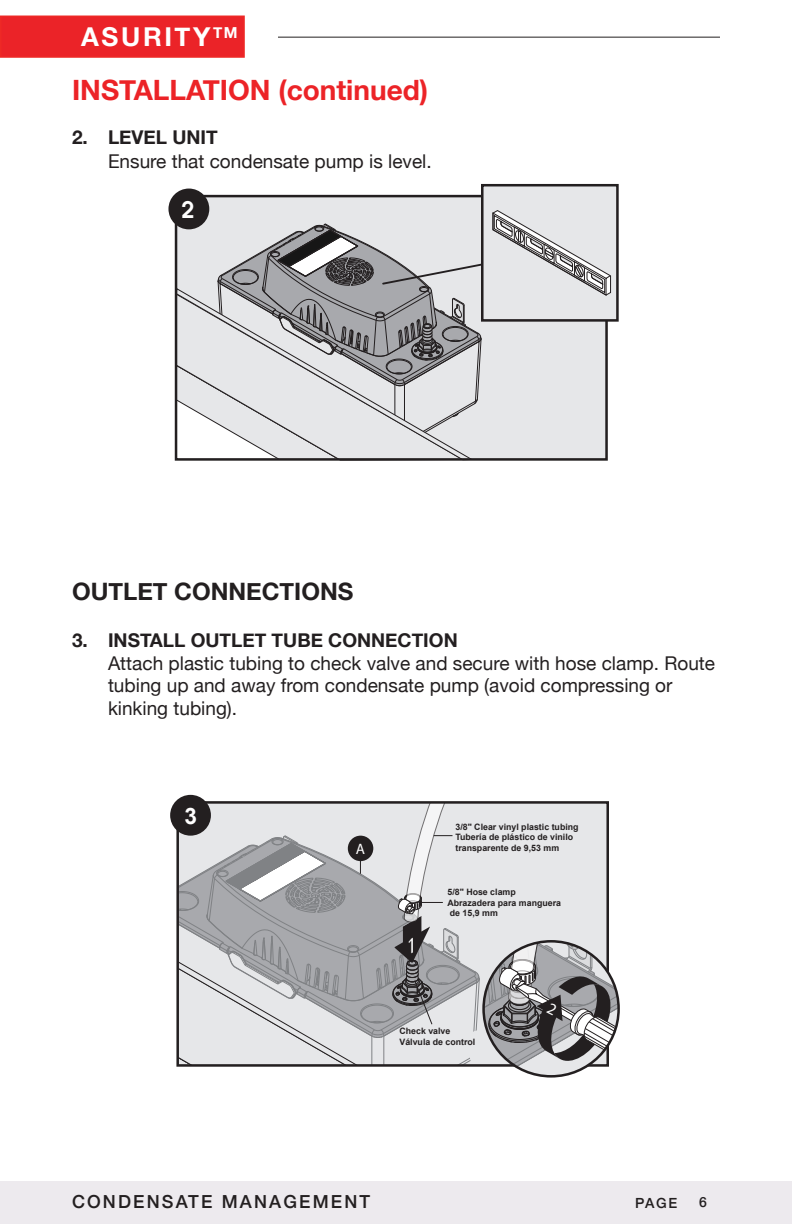
<style>
.page{position:relative;width:792px;height:1224px;background:#fff}
.page>*{position:absolute;margin:0;border:0;box-sizing:border-box;transform-origin:0 0}
.t1{font:700 28px "Helvetica Neue";color:#ec2327}
.t2{font:700 26px "Helvetica Neue";letter-spacing:.1em;color:#fff}
.t3{font:700 24px "Helvetica Neue";color:#231f20}
.t4{font:700 22.6px "Arial";color:#fff}
.t5{font:600 22.6px "ITC Avant Garde Std";color:#fff}
.t6{font:19px/22.8px "Helvetica Neue";color:#231f20}
.t7{font:700 19px "Helvetica Neue";color:#231f20}
.t8{font:500 18px "Helvetica Neue";letter-spacing:.12em;color:#231f20}
.t9{font:600 15.2px "Avant Garde";color:#fff}
.t10{font:500 14px "Helvetica Neue";color:#231f20}
.t11{font:700 8.8px/10.6px "Arial";color:#231f20}
.s1{font-weight:700}
</style>
<div class="page">
<div style="left:0;top:16px;width:245px;height:42px;background:#eb2328;border:2px solid #ee2926"></div>
<div style="left:0;top:1182px;width:792px;height:42px;background:#edeaee"></div>
<hr style="left:278px;top:37px;width:442px;height:1px;background:#231f20">
<div style="left:170px;top:795px;width:41px;height:41px;background:#231f20;border-radius:50%"></div>
<div style="left:344px;top:199px;width:137px;height:11px;background:#e6e7e9"></div>
<div style="left:168px;top:189px;width:41px;height:40px;background:#231f20;border-radius:50%"></div>
<div style="left:482px;top:185px;width:135px;height:135px;background:#e6e7e9"></div>
<div style="left:481px;top:184px;width:138px;height:138px;border:3px solid #231f20"></div>
<svg style="left:176px;top:210px;width:435px;height:249px;background:#c9c9cb"></svg>
<svg style="left:178px;top:802px;width:441px;height:274px;background:#c0c1c3"></svg>
<h2 class="t2" style="left:81px;top:17px;width:158px">ASURITY<sup>TM</sup></h2>
<p class="t1" style="left:72px;top:68px;width:358px">INSTALLATION (continued)</p>
<p class="t6" style="left:108px;top:126px;width:325px;line-height:24px;text-indent:-36px"><span class="s1">2. LEVEL UNIT<br></span>Ensure that condensate pump is level.</p>
<p class="t5" style="left:182px;top:194px;width:14px">2</p>
<p class="t3" style="left:72px;top:573px;width:283px">OUTLET CONNECTIONS</p>
<p class="t7" style="left:72px;top:625px;width:387px">3. INSTALL OUTLET TUBE CONNECTION</p>
<p class="t6" style="left:108px;top:653px;width:609px">Attach plastic tubing to check valve and secure with hose clamp. Route tubing up and away from condensate pump (avoid compressing or kinking tubing).</p>
<p class="t4" style="left:185px;top:801px;width:14px">3</p>
<p class="t9" style="left:356px;top:839px;width:11px">A</p>
<p class="t11" style="left:455px;top:822px;width:125px">3/8" Clear vinyl plastic tubing<br>Tubería de plástico de vinilo transparente de 9,53 mm</p>
<p class="t11" style="left:447px;top:887px;width:115px">5/8" Hose clamp<br>Abrazadera para manguera de 15,9 mm</p>
<p class="t11" style="left:400px;top:1026px;width:77px">Check valve<br>Válvula de control</p>
<p class="t8" style="left:72px;top:1187px;width:300px">CONDENSATE MANAGEMENT</p>
<p class="t10" style="left:635px;top:1192px;width:44px">PAGE</p>
<p class="t10" style="left:699px;top:1191px;width:9px">6</p>
</div>
